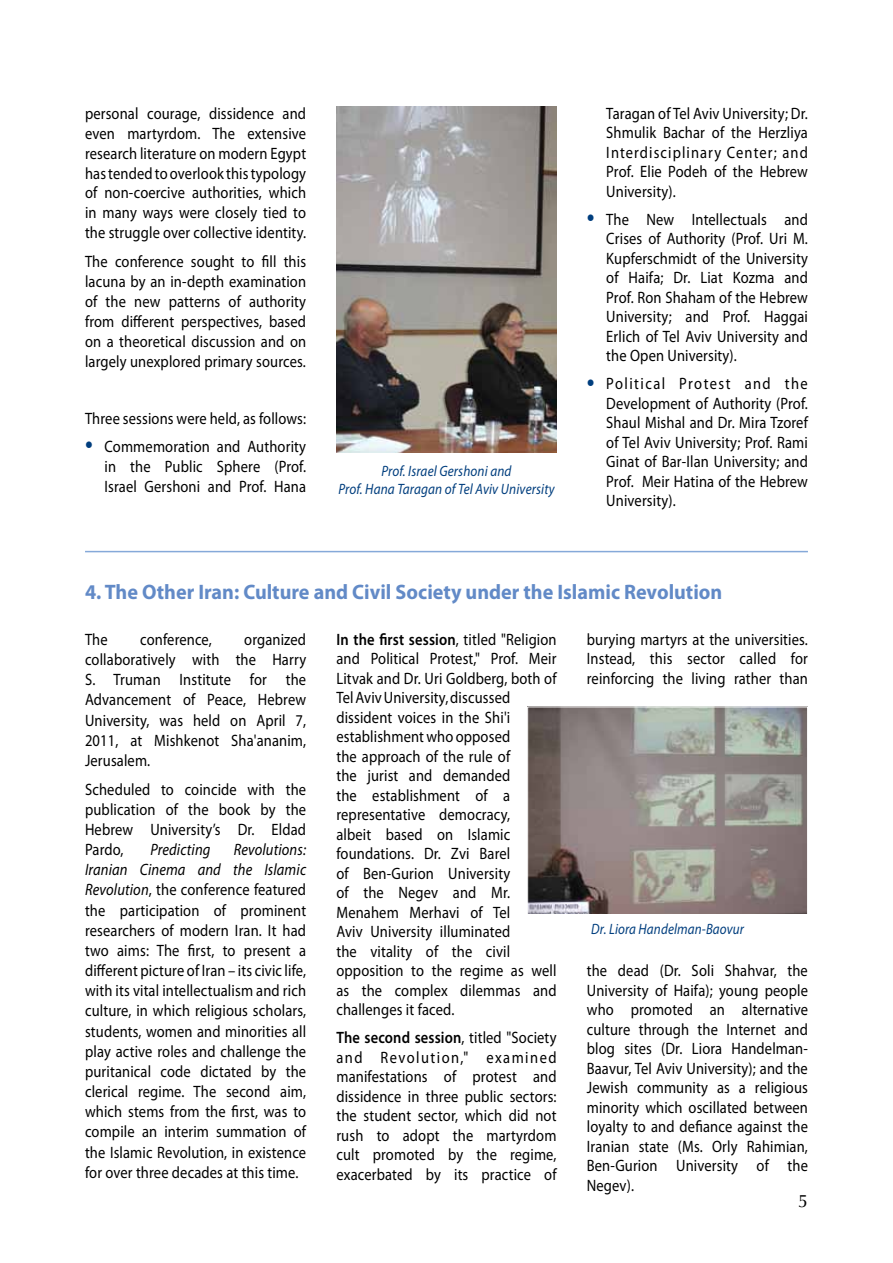
<style>
.page{position:relative;width:893px;height:1263px;background:#fff}
.page>*{position:absolute;margin:0;border:0;box-sizing:border-box;transform-origin:0 0}
.t1{font:700 21px "Myriad Pro";color:#628ac7;scale:.96 1}
.t2{font:18px "CG Omega";color:#000}
.t3{font:16.5px/19.5px "Myriad Pro";letter-spacing:.01em;color:#000;text-align:justify;scale:.88 1}
.t4{font:italic 16.5px "Myriad Pro";letter-spacing:.01em;color:#000;scale:.88 1}
.t5{font:italic 15px/18px "Myriad Pro";letter-spacing:.01em;color:#003e7e;text-align:center;scale:.88 1}
.t6{font:italic 15px "Myriad Pro";letter-spacing:.01em;color:#003e7e;scale:.87 1}
.s1{font-size:31.5px;color:#003e7e}
.s2{font-style:italic}
.s3{font-weight:600}
</style>
<div class="page">
<img style="left:336px;top:107px;width:221px;height:345px">
<img style="left:529px;top:708px;width:277px;height:205px">
<div style="left:527px;top:706px;width:281px;height:237px;border:1px solid #fff"></div>
<hr style="left:85px;top:551px;width:723px;height:1px;background:#85a9d9">
<p class="t3" style="left:85px;top:103px;width:253px;line-height:20px">personal courage, dissidence and even martyrdom. The extensive research literature on modern Egypt has tended to overlook this typology of non-coercive authorities, which in many ways were closely tied to the struggle over collective identity.</p>
<p class="t3" style="left:85px;top:251px;width:253px;line-height:20px">The conference sought to fill this lacuna by an in-depth examination of the new patterns of authority from different perspectives, based on a theoretical discussion and on largely unexplored primary sources.</p>
<p class="t3" style="left:85px;top:408px;width:253px">Three sessions were held, as follows:</p>
<p class="t3" style="left:105px;top:436px;width:231px;line-height:20px;text-indent:-19px"><span class="s1">•</span> Commemoration and Authority in the Public Sphere (Prof.<br>Israel Gershoni and Prof. Hana</p>
<p class="t5" style="left:338px;top:462px;width:247px">Prof. Israel Gershoni and<br>Prof. Hana Taragan of Tel Aviv University</p>
<p class="t3" style="left:606px;top:103px;width:231px">Taragan of Tel Aviv University; Dr.<br>Shmulik Bachar of the Herzliya Interdisciplinary Center; and Prof. Elie Podeh of the Hebrew University).</p>
<p class="t3" style="left:606px;top:209px;width:231px;text-indent:-19px"><span class="s1">•</span> The New Intellectuals and Crises of Authority (Prof. Uri M.<br>Kupferschmidt of the University of Haifa; Dr. Liat Kozma and Prof. Ron Shaham of the Hebrew University; and Prof. Haggai Erlich of Tel Aviv University and the Open University).</p>
<p class="t3" style="left:606px;top:374px;width:231px;text-indent:-19px"><span class="s1">•</span> Political Protest and the Development of Authority (Prof.<br>Shaul Mishal and Dr. Mira Tzoref of Tel Aviv University; Prof. Rami Ginat of Bar-Ilan University; and Prof. Meir Hatina of the Hebrew University).</p>
<p class="t1" style="left:85px;top:578px;width:665px">4. The Other Iran: Culture and Civil Society under the Islamic Revolution</p>
<p class="t3" style="left:85px;top:629px;width:27px">The</p>
<p class="t3" style="left:140px;top:629px;width:83px">conference,</p>
<p class="t3" style="left:85px;top:629px;width:253px;line-height:20.1px;text-indent:159px">organized collaboratively with the Harry S. Truman Institute for the Advancement of Peace, Hebrew University, was held on April 7, 2011, at Mishkenot Sha'ananim, Jerusalem.</p>
<p class="t3" style="left:85px;top:779px;width:253px;line-height:20.1px">Scheduled to coincide with the publication of the book by the Hebrew University’s Dr. Eldad Pardo,</p>
<p class="t3" style="left:85px;top:839px;width:253px;line-height:20.1px;text-indent:149px"><span class="s2">Revolutions:<br>Iranian Cinema and the Islamic Revolution</span>, the conference featured the participation of prominent researchers of modern Iran. It had two aims: The first, to present a different picture of Iran – its civic life, with its vital intellectualism and rich culture, in which religious scholars, students, women and minorities all play active roles and challenge the puritanical code dictated by the clerical regime. The second aim, which stems from the first, was to compile an interim summation of the Islamic Revolution, in existence for over three decades at this time.</p>
<p class="t4" style="left:150px;top:839px;width:70px">Predicting</p>
<p class="t3" style="left:336px;top:629px;width:252px;text-align:left"><span class="s3">In the first session</span>, titled "Religion and Political Protest," Prof. Meir<br>Litvak and Dr. Uri Goldberg, both of<br>Tel Aviv University, discussed dissident voices in the Shi'i establishment who opposed<br>the approach of the rule of<br>the jurist and demanded<br>the establishment of a representative democracy,<br>albeit based on Islamic foundations. Dr. Zvi Barel<br>of Ben-Gurion University<br>of the Negev and Mr.<br>Menahem Merhavi of Tel<br>Aviv University illuminated<br>the vitality of the civil opposition to the regime as well as the complex dilemmas and challenges it faced.</p>
<p class="t3" style="left:336px;top:1028px;width:252px"><span class="s3">The second session</span>, titled "Society and Revolution," examined manifestations of protest and dissidence in three public sectors: the student sector, which did not rush to adopt the martyrdom cult promoted by the regime, exacerbated by its practice of</p>
<p class="t3" style="left:587px;top:629px;width:253px">burying martyrs at the universities.<br>Instead, this sector called for reinforcing the living rather than</p>
<p class="t6" style="left:591px;top:920px;width:177px">Dr. Liora Handelman-Baovur</p>
<p class="t3" style="left:587px;top:961px;width:253px">the dead (Dr. Soli Shahvar, the University of Haifa); young people who promoted an alternative culture through the Internet and blog sites (Dr. Liora Handelman-Baavur, Tel Aviv University); and the Jewish community as a religious minority which oscillated between loyalty to and defiance against the Iranian state (Ms. Orly Rahimian, Ben-Gurion University of the Negev).</p>
<p class="t2" style="left:798px;top:1190px;width:11px">5</p>
</div>
